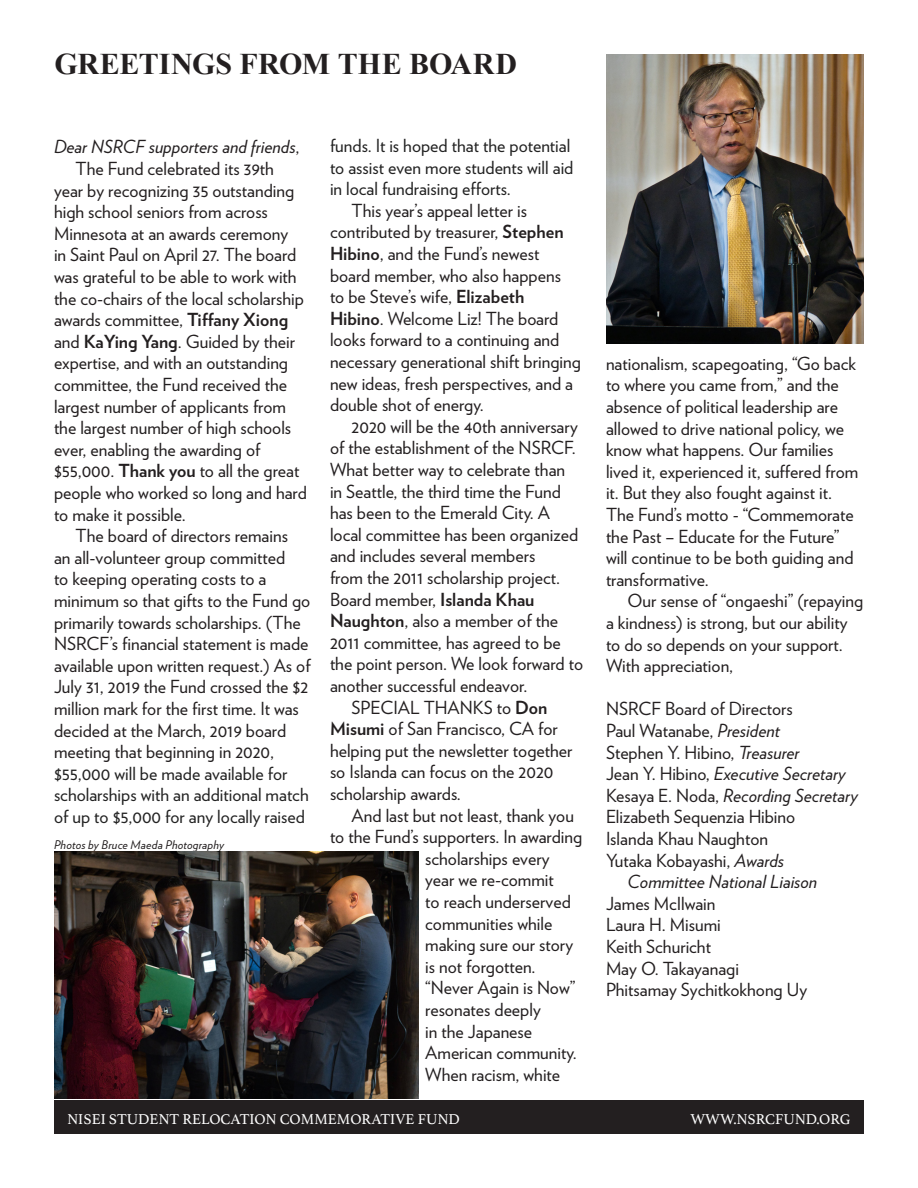
<style>
.page{position:relative;width:918px;height:1188px;background:#fff}
.page>*{position:absolute;margin:0;border:0;box-sizing:border-box;transform-origin:0 0}
.t1{font:700 30px "Times New Roman";color:#231f20}
.t2{font:18px/21.6px "Verlag";color:#231f20}
.t3{font:italic 18px/21.6px "Verlag";color:#231f20}
.t4{font:18px/21.6px "Verlag";color:#222}
.t5{font:15px "Athelas";color:#fff}
.photo_credits{font:italic 12px "Verlag";letter-spacing:.015em;color:#231f20}
.s1{font-style:normal}
.s2{font-weight:700}
.s3{color:#222}
.s4{font-style:italic}
</style>
<div class="page">
<div style="left:54px;top:1100px;width:810px;height:34px;background:#231f20"></div>
<img style="left:54px;top:852px;width:364px;height:247px">
<img style="left:606px;top:54px;width:258px;height:289px">
<p class="t1" style="left:54px;top:44px;width:464px">GREETINGS FROM THE BOARD</p>
<p class="t3" style="left:54px;top:135px;width:247px">Dear NSRCF supporters and friends<span class="s1">,</span></p>
<p class="t2" style="left:54px;top:157px;width:254px;text-indent:22px">The Fund celebrated its 39th year by recognizing 35 outstanding high school seniors from across<br>Minnesota at an awards ceremony<br>in Saint Paul on April 27. The board was grateful to be able to work with the co-chairs of the local scholarship awards committee, <span class="s2">Tiffany Xiong </span>and <span class="s2">KaYing Yang</span>. Guided by their expertise, and with an outstanding committee, the Fund received the largest number of applicants from the largest number of high schools ever, enabling the awarding of $55,000. <span class="s2">Thank you</span> to all the great people who worked so long and hard to make it possible.</p>
<p class="t2" style="left:54px;top:524px;width:258px;text-indent:22px">The board of directors remains<br>an all-volunteer group committed<br>to keeping operating costs to a minimum so that gifts to the Fund go primarily towards scholarships. (The NSRCF’s financial statement is made available upon written request.) As of July 31, 2019 the Fund crossed the $2 million mark for the first time. It was decided at the March, 2019 board meeting that beginning in 2020, <span class="s3">$55,000 will be made available for scholarships with an additional match of up to $5,000 for any locally raised</span></p>
<p class="photo_credits" style="left:54px;top:835px;width:172px">Photos by Bruce Maeda Photography</p>
<p class="t4" style="left:330px;top:134px;width:245px">funds. It is hoped that the potential to assist even more students will aid in local fundraising efforts.</p>
<p class="t2" style="left:330px;top:199px;width:252px;text-indent:22px">This year’s appeal letter is contributed by treasurer, <span class="s2">Stephen<br>Hibino</span>, and the Fund’s newest board member, who also happens<br>to be Steve’s wife, <span class="s2">Elizabeth<br>Hibino</span>. Welcome Liz! The board looks forward to a continuing and necessary generational shift bringing new ideas, fresh perspectives, and a double shot of energy.</p>
<p class="t2" style="left:330px;top:415px;width:255px;text-indent:22px">2020 will be the 40th anniversary of the establishment of the NSRCF.<br>What better way to celebrate than<br>in Seattle, the third time the Fund has been to the Emerald City. A local committee has been organized and includes several members<br>from the 2011 scholarship project.<br>Board member, <span class="s2">Islanda Khau<br>Naughton</span>, also a member of the<br>2011 committee, has agreed to be the point person. We look forward to another successful endeavor.</p>
<p class="t2" style="left:330px;top:695px;width:244px;text-indent:22px">SPECIAL THANKS to <span class="s2">Don<br>Misumi</span> of San Francisco, CA for helping put the newsletter together so Islanda can focus on the 2020 scholarship awards.</p>
<p class="t2" style="left:352px;top:803px;width:224px">And last but not least, thank you</p>
<p class="t2" style="left:330px;top:825px;width:254px">to the Fund’s supporters. In awarding</p>
<p class="t2" style="left:425px;top:847px;width:126px">scholarships every</p>
<p class="t2" style="left:425px;top:868px;width:130px">year we re-commit</p>
<p class="t2" style="left:425px;top:890px;width:147px">to reach underserved</p>
<p class="t2" style="left:425px;top:911px;width:129px">communities while</p>
<p class="t2" style="left:425px;top:933px;width:149px">making sure our story</p>
<p class="t2" style="left:425px;top:955px;width:112px">is not forgotten.</p>
<p class="t2" style="left:425px;top:976px;width:152px">“Never Again is Now”</p>
<p class="t2" style="left:425px;top:998px;width:117px">resonates deeply</p>
<p class="t2" style="left:425px;top:1019px;width:108px">in the Japanese</p>
<p class="t2" style="left:425px;top:1041px;width:153px">American community.</p>
<p class="t2" style="left:425px;top:1063px;width:136px">When racism, white</p>
<p class="t2" style="left:606px;top:352px;width:254px">nationalism, scapegoating, “Go back to where you came from,” and the absence of political leadership are allowed to drive national policy, we know what happens. Our families lived it, experienced it, suffered from it. But they also fought against it.<br>The Fund’s motto - “Commemorate the Past – Educate for the Future” will continue to be both guiding and transformative.</p>
<p class="t2" style="left:606px;top:589px;width:259px;text-indent:22px">Our sense of “ongaeshi” (repaying a kindness) is strong, but our ability to do so depends on your support.<br>With appreciation,</p>
<p class="t2" style="left:606px;top:697px;width:188px">NSRCF Board of Directors</p>
<p class="t2" style="left:606px;top:719px;width:176px">Paul Watanabe, <span class="s4">President</span></p>
<p class="t2" style="left:606px;top:740px;width:195px">Stephen Y. Hibino, <span class="s4">Treasurer</span></p>
<p class="t3" style="left:606px;top:762px;width:241px"><span class="s1">Jean Y. Hibino,</span> Executive Secretary</p>
<p class="t3" style="left:606px;top:783px;width:253px"><span class="s1">Kesaya E. Noda,</span> Recording Secretary</p>
<p class="t2" style="left:606px;top:805px;width:191px">Elizabeth Sequenzia Hibino</p>
<p class="t2" style="left:606px;top:827px;width:164px">Islanda Khau Naughton</p>
<p class="t3" style="left:628px;top:848px;width:191px;text-indent:-22px"><span class="s1">Yutaka Kobayashi,</span> Awards<br>Committee National Liaison</p>
<p class="t2" style="left:606px;top:892px;width:111px">James McIlwain</p>
<p class="t2" style="left:606px;top:913px;width:116px">Laura H. Misumi</p>
<p class="t2" style="left:606px;top:935px;width:107px">Keith Schuricht</p>
<p class="t2" style="left:606px;top:956px;width:135px">May O. Takayanagi</p>
<p class="t2" style="left:606px;top:978px;width:203px">Phitsamay Sychitkokhong Uy</p>
<p class="t5" style="left:68px;top:1107px;width:394px">NISEI STUDENT RELOCATION COMMEMORATIVE FUND</p>
<p class="t5" style="left:691px;top:1107px;width:161px">WWW.NSRCFUND.ORG</p>
</div>
